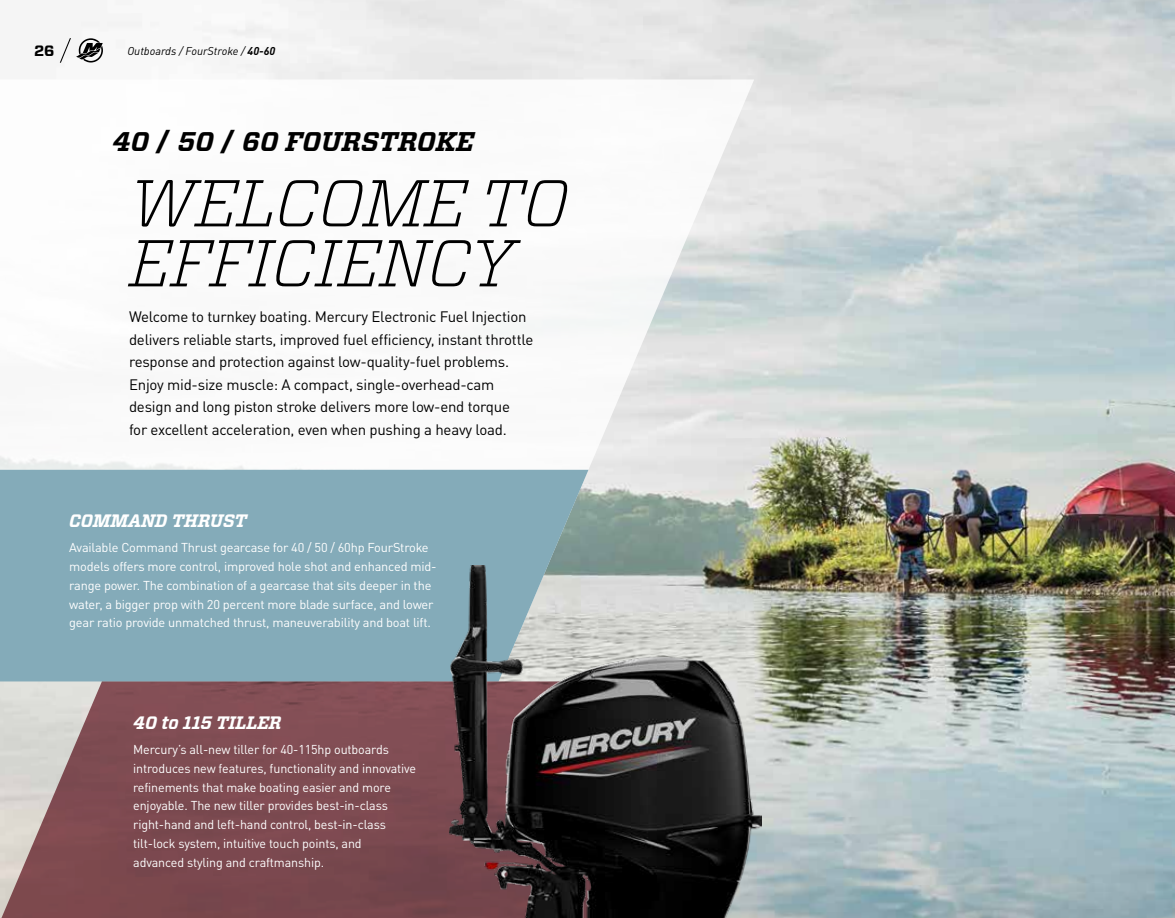
<style>
.page{position:relative;width:1175px;height:918px;background:#fff}
.page>*{position:absolute;margin:0;border:0;box-sizing:border-box;transform-origin:0 0}
.t1{font:italic 300 66px/60px "Vitesse";letter-spacing:-.02em;color:#000}
.t2{font:italic 700 27px "Vitesse";color:#000}
.t3{font:italic 700 18px "Vitesse";letter-spacing:-.01em;color:#fff}
.t4{font:15px/22.5px "DINOT";letter-spacing:-.015em;color:#000}
.t5{font:700 15px "Vitesse Sans";color:#000}
.t6{font:12.75px/18.8px "DINOT";letter-spacing:-.015em;color:#fff}
.t7{font:italic 11.25px "DINOT";color:#000}
.s1{font-weight:700}
.s2{font-style:normal}
</style>
<div class="page">
<img style="left:81px;top:0;width:1093px;height:918px">
<svg style="left:0;top:80px;width:754px;height:485px"></svg>
<div style="left:0;top:470px;width:588px;height:211px;background:#84abb9"></div>
<svg style="left:0;top:681px;width:449px;height:237px;background:#875b60"></svg>
<svg style="left:59px;top:37px;width:44px;height:27px"></svg>
<img style="left:449px;top:565px;width:312px;height:353px">
<p class="t5" style="left:34px;top:41px;width:22px">26</p>
<p class="t7" style="left:127px;top:44px;width:149px">Outboards / FourStroke / <span class="s1">40-60</span></p>
<h2 class="t2" style="left:112px;top:123px;width:363px">40 <span class="s2">/</span> 50 <span class="s2">/</span> 60 FOURSTROKE</h2>
<h1 class="t1" style="left:129px;top:171px;width:441px">WELCOME TO<br>EFFICIENCY</h1>
<p class="t4" style="left:129px;top:305px;width:406px">Welcome to turnkey boating. Mercury Electronic Fuel Injection delivers reliable starts, improved fuel efficiency, instant throttle response and protection against low-quality-fuel problems.<br>Enjoy mid-size muscle: A compact, single-overhead-cam design and long piston stroke delivers more low-end torque<br>for excellent acceleration, even when pushing a heavy load.</p>
<h3 class="t3" style="left:69px;top:509px;width:179px">COMMAND THRUST</h3>
<p class="t6" style="left:69px;top:538px;width:369px">Available Command Thrust gearcase for 40 / 50 / 60hp FourStroke models offers more control, improved hole shot and enhanced mid&shy;range power. The combination of a gearcase that sits deeper in the water, a bigger prop with 20 percent more blade surface, and lower gear ratio provide unmatched thrust, maneuverability and boat lift.</p>
<h3 class="t3" style="left:133px;top:710px;width:150px">40 to 115 TILLER</h3>
<p class="t6" style="left:133px;top:740px;width:284px">Mercury’s all-new tiller for 40-115hp outboards introduces new features, functionality and innovative refinements that make boating easier and more enjoyable. The new tiller provides best-in-class right-hand and left-hand control, best-in-class tilt-lock system, intuitive touch points, and<br>advanced styling and craftmanship.</p>
</div>
